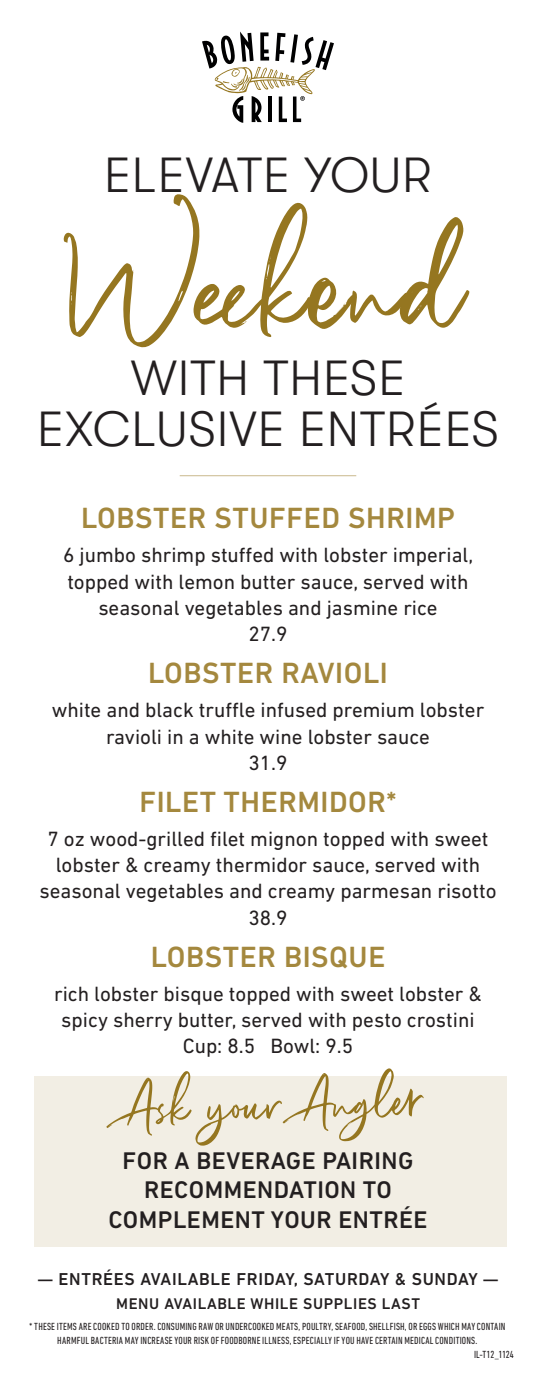
<style>
.page{position:relative;width:536px;height:1386px;background:#fff}
.page>*{position:absolute;margin:0;border:0;box-sizing:border-box;transform-origin:0 0}
.t1{font:193.72px "Richardson Script";color:#957620}
.t2{font:78.75px "Richardson Script";color:#957620}
.t3{font:300 49px/50.8px "GT Walsheim";letter-spacing:.02em;color:#231f20;text-align:center}
.t4{font:500 29.75px "DIN Next LT Pro";letter-spacing:.02em;color:#a4883e}
.t5{font:500 24.5px/29.8px "DIN Next LT Pro";letter-spacing:.02em;color:#231f20;text-align:center}
.t6{font:21px/26.2px "DIN Next LT Pro";color:#231f20;text-align:center}
.t7{font:500 17.5px "DIN Next LT Pro";letter-spacing:.04em;color:#231f20}
.t8{font:500 15.75px "DIN Next LT Pro";letter-spacing:.04em;color:#231f20}
.t9{font:condensed 10.5px "DIN Next LT Pro";letter-spacing:.02em;color:#231f20}
.t10{font:condensed 10.5px "DIN Next LT Pro";letter-spacing:-.005em;color:#231f20}
</style>
<div class="page">
<svg style="left:202px;top:32px;width:132px;height:91px"></svg>
<div style="left:34px;top:1077px;width:472px;height:170px;background:#f2eee4"></div>
<hr style="left:180px;top:475px;width:176px;height:1px;background:#957620">
<h3 class="t3" style="left:104px;top:150px;width:329px">ELEVATE YOUR</h3>
<h1 class="t1" style="left:58px;top:187px;width:403px;rotate:-3deg">Weekend</h1>
<h3 class="t3" style="left:37px;top:354px;width:463px">WITH THESE<br>EXCLUSIVE ENTRÉES</h3>
<h3 class="t4" style="left:81px;top:501px;width:375px">LOBSTER STUFFED SHRIMP</h3>
<p class="t6" style="left:63px;top:542px;width:411px">6 jumbo shrimp stuffed with lobster imperial, topped with lemon butter sauce, served with seasonal vegetables and jasmine rice<br>27.9</p>
<h3 class="t4" style="left:148px;top:656px;width:241px">LOBSTER RAVIOLI</h3>
<p class="t6" style="left:52px;top:697px;width:434px">white and black truffle infused premium lobster ravioli in a white wine lobster sauce<br>31.9</p>
<h3 class="t4" style="left:139px;top:784px;width:258px">FILET THERMIDOR*</h3>
<p class="t6" style="left:39px;top:825px;width:458px">7 oz wood-grilled filet mignon topped with sweet lobster &amp; creamy thermidor sauce, served with seasonal vegetables and creamy parmesan risotto 38.9</p>
<h3 class="t4" style="left:151px;top:939px;width:236px">LOBSTER BISQUE</h3>
<p class="t6" style="left:54px;top:980px;width:429px">rich lobster bisque topped with sweet lobster &amp; spicy sherry butter, served with pesto crostini<br>Cup: 8.5 Bowl: 9.5</p>
<h2 class="t2" style="left:104px;top:1063px;width:305px;rotate:-2deg">Ask yourAngler</h2>
<p class="t5" style="left:108px;top:1145px;width:320px">FOR A BEVERAGE PAIRING<br>RECOMMENDATION TO<br>COMPLEMENT YOUR ENTRÉE</p>
<p class="t7" style="left:38px;top:1269px;width:462px">— ENTRÉES AVAILABLE FRIDAY, SATURDAY &amp; SUNDAY —</p>
<p class="t8" style="left:116px;top:1294px;width:305px">MENU AVAILABLE WHILE SUPPLIES LAST</p>
<p class="t9" style="left:29px;top:1320px;width:477px">* THESE ITEMS ARE COOKED TO ORDER. CONSUMING RAW OR UNDERCOOKED MEATS, POULTRY, SEAFOOD, SHELLFISH, OR EGGS WHICH MAY CONTAIN</p>
<p class="t9" style="left:57px;top:1334px;width:421px">HARMFUL BACTERIA MAY INCREASE YOUR RISK OF FOODBORNE ILLNESS, ESPECIALLY IF YOU HAVE CERTAIN MEDICAL CONDITIONS.</p>
<p class="t10" style="left:474px;top:1348px;width:41px">IL-T12_1124</p>
</div>
